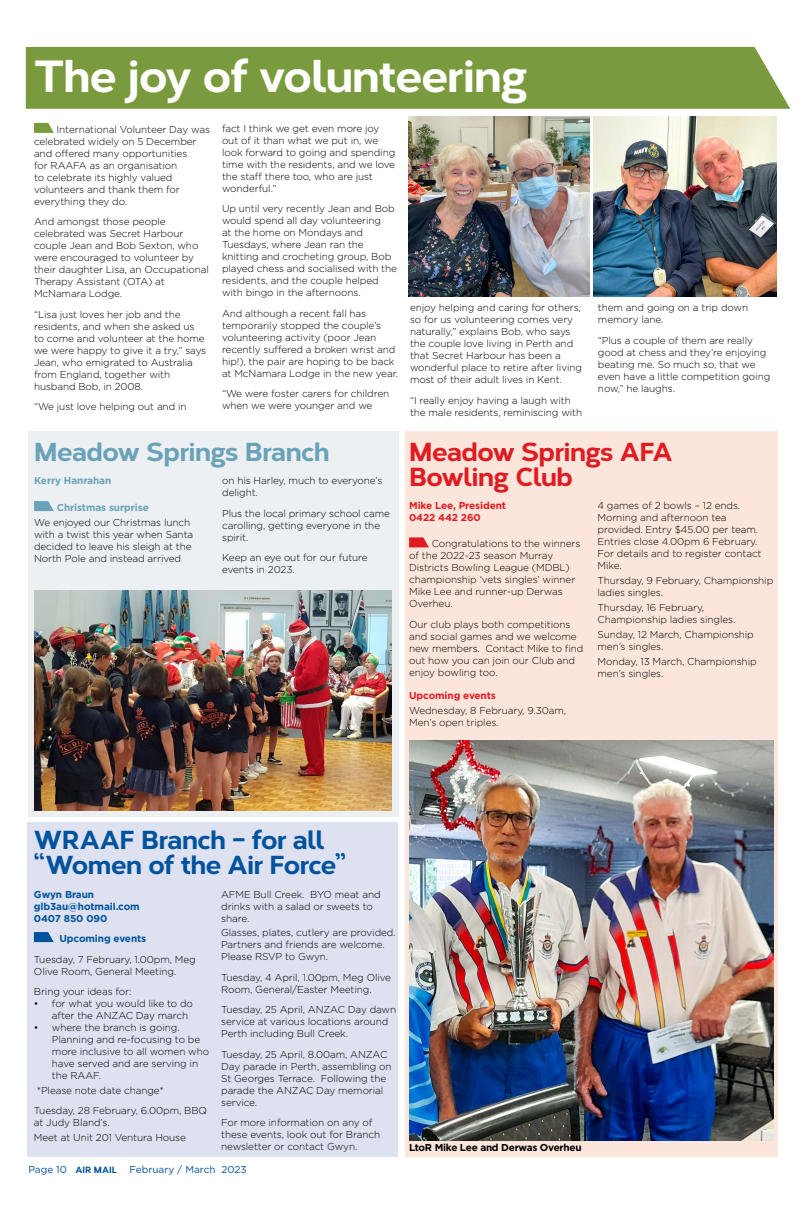
<style>
.page{position:relative;width:808px;height:1205px;background:#fff}
.page>*{position:absolute;margin:0;border:0;box-sizing:border-box;transform-origin:0 0}
.t1{font:800 45px "Corbert";letter-spacing:-.02em;color:#fff}
.t2{font:800 26px/25px "Corbert";letter-spacing:-.02em;color:#00529c}
.t3{font:800 26px/25px "Corbert";letter-spacing:-.025em;color:#e11b22}
.t4{font:800 26px "Corbert";letter-spacing:-.02em;color:#6aa2b8}
.t5{font:300 10px/12px "Gotham";letter-spacing:-.01em;color:#000}
.t6{font:700 10px/12px "Gotham";letter-spacing:-.01em;color:#00529c}
.t7{font:700 10px/12px "Gotham";letter-spacing:-.01em;color:#e11b22}
.t8{font:10px "Gotham";color:#00529c}
.t9{font:700 10px "Gotham";letter-spacing:-.01em;color:#6aa2b8}
.t10{font:700 10px "Gotham";letter-spacing:-.025em;color:#000}
.s1{font-family:"Corbert";font-weight:800;font-size:9px}
</style>
<div class="page">
<div style="left:28px;top:431px;width:370px;height:385px;background:#ecf0f3"></div>
<div style="left:27px;top:822px;width:371px;height:334px;background:#dde1f0"></div>
<div style="left:405px;top:431px;width:373px;height:726px;background:#fce5db"></div>
<div style="left:26px;top:47px;width:764px;height:62px;background:#799b3d"></div>
<svg style="left:34px;top:932px;width:20px;height:10px"></svg>
<svg style="left:409px;top:537px;width:20px;height:10px"></svg>
<img style="left:409px;top:740px;width:364px;height:400px">
<svg style="left:34px;top:123px;width:20px;height:10px"></svg>
<img style="left:594px;top:116px;width:182px;height:181px">
<img style="left:408px;top:116px;width:182px;height:181px">
<svg style="left:34px;top:501px;width:20px;height:10px"></svg>
<img style="left:34px;top:591px;width:358px;height:219px">
<h1 class="t1" style="left:34px;top:41px;width:495px">The joy of volunteering</h1>
<p class="t5" style="left:34px;top:123px;width:177px;text-indent:23px">International Volunteer Day was celebrated widely on 5 December and offered many opportunities<br>for RAAFA as an organisation<br>to celebrate its highly valued volunteers and thank them for everything they do.</p>
<p class="t5" style="left:34px;top:216px;width:176px">And amongst those people celebrated was Secret Harbour couple Jean and Bob Sexton, who were encouraged to volunteer by their daughter Lisa, an Occupational<br>Therapy Assistant (OTA) at<br>McNamara Lodge.</p>
<p class="t5" style="left:34px;top:308px;width:174px">“Lisa just loves her job and the residents, and when she asked us to come and volunteer at the home we were happy to give it a try,” says<br>Jean, who emigrated to Australia from England, together with husband Bob, in 2008.</p>
<p class="t5" style="left:34px;top:401px;width:154px">“We just love helping out and in</p>
<p class="t5" style="left:222px;top:122px;width:175px">fact I think we get even more joy out of it than what we put in, we look forward to going and spending time with the residents, and we love the staff there too, who are just wonderful.”</p>
<p class="t5" style="left:222px;top:203px;width:177px">Up until very recently Jean and Bob would spend all day volunteering<br>at the home on Mondays and<br>Tuesdays, where Jean ran the knitting and crocheting group, Bob played chess and socialised with the residents, and the couple helped with bingo in the afternoons.</p>
<p class="t5" style="left:222px;top:307px;width:177px">And although a recent fall has temporarily stopped the couple’s volunteering activity (poor Jean recently suffered a broken wrist and hip!), the pair are hoping to be back at McNamara Lodge in the new year.</p>
<p class="t5" style="left:222px;top:388px;width:169px">“We were foster carers for children when we were younger and we</p>
<p class="t5" style="left:410px;top:301px;width:174px">enjoy helping and caring for others, so for us volunteering comes very naturally,” explains Bob, who says the couple love living in Perth and that Secret Harbour has been a wonderful place to retire after living most of their adult lives in Kent.</p>
<p class="t5" style="left:410px;top:394px;width:174px">“I really enjoy having a laugh with the male residents, reminiscing with</p>
<p class="t5" style="left:598px;top:301px;width:152px">them and going on a trip down memory lane.</p>
<p class="t5" style="left:598px;top:334px;width:174px">“Plus a couple of them are really good at chess and they’re enjoying beating me. So much so, that we even have a little competition going now,” he laughs.</p>
<h2 class="t4" style="left:34px;top:431px;width:297px">Meadow Springs Branch</h2>
<p class="t9" style="left:34px;top:475px;width:79px">Kerry Hanrahan</p>
<p class="t9" style="left:57px;top:502px;width:94px">Christmas surprise</p>
<p class="t5" style="left:34px;top:516px;width:161px">We enjoyed our Christmas lunch with a twist this year when Santa decided to leave his sleigh at the<br>North Pole and instead arrived</p>
<p class="t5" style="left:222px;top:474px;width:162px">on his Harley, much to everyone’s delight.</p>
<p class="t5" style="left:222px;top:507px;width:169px">Plus the local primary school came carolling, getting everyone in the spirit.</p>
<p class="t5" style="left:222px;top:551px;width:147px">Keep an eye out for our future events in 2023.</p>
<h2 class="t3" style="left:409px;top:437px;width:265px">Meadow Springs AFA<br>Bowling Club</h2>
<p class="t7" style="left:409px;top:499px;width:98px">Mike Lee, President<br>0422 442 260</p>
<p class="t5" style="left:409px;top:538px;width:173px;text-indent:23px">Congratulations to the winners of the 2022-23 season Murray<br>Districts Bowling League (MDBL) championship ‘vets singles’ winner<br>Mike Lee and runner-up Derwas<br>Overheu.</p>
<p class="t5" style="left:409px;top:618px;width:176px">Our club plays both competitions and social games and we welcome new members. Contact Mike to find out how you can join our Club and enjoy bowling too.</p>
<p class="t7" style="left:409px;top:689px;width:88px">Upcoming events</p>
<p class="t5" style="left:409px;top:704px;width:159px">Wednesday, 8 February, 9.30am,<br>Men’s open triples.</p>
<p class="t5" style="left:597px;top:499px;width:166px">4 games of 2 bowls – 12 ends.<br>Morning and afternoon tea provided. Entry $45.00 per team.<br>Entries close 4.00pm 6 February.<br>For details and to register contact<br>Mike.</p>
<p class="t5" style="left:597px;top:574px;width:177px">Thursday, 9 February, Championship ladies singles.</p>
<p class="t5" style="left:597px;top:601px;width:139px">Thursday, 16 February,<br>Championship ladies singles.</p>
<p class="t5" style="left:597px;top:628px;width:158px">Sunday, 12 March, Championship men’s singles.</p>
<p class="t5" style="left:597px;top:655px;width:161px">Monday, 13 March, Championship men’s singles.</p>
<h2 class="t2" style="left:34px;top:825px;width:314px">WRAAF Branch - for all “Women of the Air Force”</h2>
<p class="t6" style="left:34px;top:888px;width:107px">Gwyn Braun glb3au@hotmail.com<br>0407 850 090</p>
<p class="t6" style="left:59px;top:932px;width:88px">Upcoming events</p>
<p class="t5" style="left:34px;top:953px;width:163px">Tuesday, 7 February, 1.00pm, Meg<br>Olive Room, General Meeting.</p>
<p class="t5" style="left:34px;top:985px;width:99px">Bring your ideas for:</p>
<p class="t5" style="left:52px;top:997px;width:143px;text-indent:-18px">• for what you would like to do after the ANZAC Day march</p>
<p class="t5" style="left:52px;top:1021px;width:159px;text-indent:-18px">• where the branch is going.<br>Planning and re-focusing to be more inclusive to all women who have served and are serving in the RAAF.</p>
<p class="t5" style="left:34px;top:1080px;width:175px;line-height:20.5px">*Please note date change*<br>Tuesday, 28 February, 6.00pm, BBQ</p>
<p class="t5" style="left:34px;top:1115px;width:153px;line-height:14.8px">at Judy Bland’s.<br>Meet at Unit 201 Ventura House</p>
<p class="t5" style="left:221px;top:888px;width:161px">AFME Bull Creek. BYO meat and drinks with a salad or sweets to share.</p>
<p class="t5" style="left:221px;top:926px;width:176px">Glasses, plates, cutlery are provided.<br>Partners and friends are welcome.<br>Please RSVP to Gwyn.</p>
<p class="t5" style="left:221px;top:971px;width:171px">Tuesday, 4 April, 1.00pm, Meg Olive<br>Room, General/Easter Meeting.</p>
<p class="t5" style="left:221px;top:1003px;width:177px">Tuesday, 25 April, ANZAC Day dawn service at various locations around<br>Perth including Bull Creek.</p>
<p class="t5" style="left:221px;top:1048px;width:172px">Tuesday, 25 April, 8.00am, ANZAC<br>Day parade in Perth, assembling on<br>St Georges Terrace. Following the parade the ANZAC Day memorial service.</p>
<p class="t5" style="left:221px;top:1116px;width:160px">For more information on any of these events, look out for Branch newsletter or contact Gwyn.</p>
<p class="t8" style="left:28px;top:1164px;width:220px">Page 10 <span class="s1">AIR MAIL</span> February / March 2023</p>
<p class="t10" style="left:409px;top:1141px;width:174px">LtoR Mike Lee and Derwas Overheu</p>
</div>
